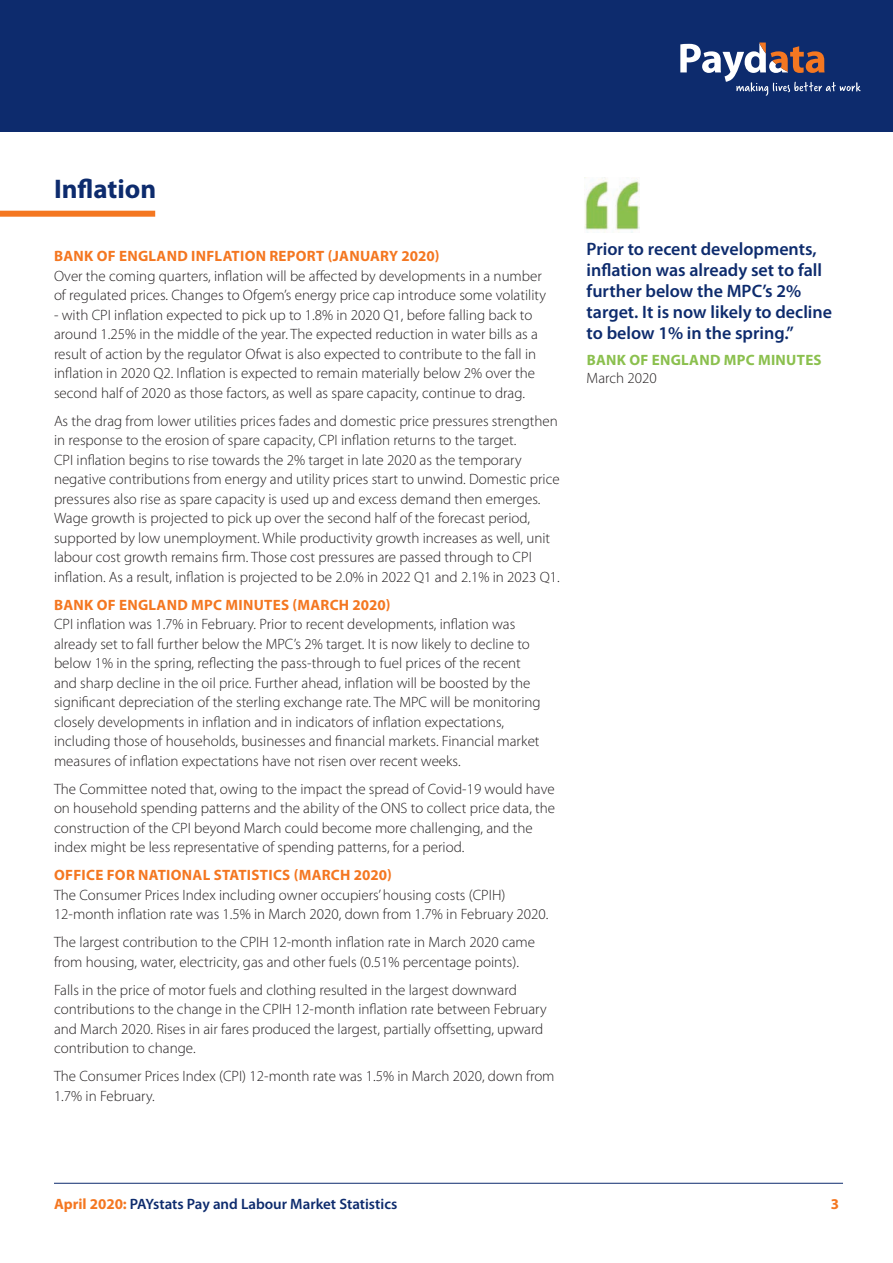
<style>
.page{position:relative;width:893px;height:1263px;background:#fff}
.page>*{position:absolute;margin:0;border:0;box-sizing:border-box;transform-origin:0 0}
.t1{font:700 27px "Myriad Pro";color:#0d2b6d}
.t2{font:600 18px/21px "Myriad Pro";color:#0d2b6d}
.t3{font:300 15px/19.5px "Myriad Pro";color:#231f20}
.t4{font:700 15px "Myriad Pro";letter-spacing:.02em;color:#f47721}
.t5{font:600 15px "Myriad Pro";color:#0d2b6d}
.t6{font:700 15px "Myriad Pro";letter-spacing:.02em;color:#8bc04e}
.s1{font-weight:700;color:#f47721}
</style>
<div class="page">
<div style="left:0;top:211px;width:155px;height:6px;background:#f47721"></div>
<img style="left:584px;top:178px;width:55px;height:54px">
<div style="left:0;top:0;width:893px;height:132px;background:#0d2b6d"></div>
<svg style="left:680px;top:43px;width:181px;height:53px"></svg>
<hr style="left:54px;top:1183px;width:789px;height:1px;background:#0d2b6d">
<p class="t1" style="left:54px;top:171px;width:104px">Inflation</p>
<p class="t4" style="left:54px;top:246px;width:387px">BANK OF ENGLAND INFLATION REPORT (JANUARY 2020)</p>
<p class="t3" style="left:54px;top:266px;width:493px">Over the coming quarters, inflation will be affected by developments in a number of regulated prices. Changes to Ofgem’s energy price cap introduce some volatility</p>
<p class="t3" style="left:54px;top:305px;width:485px">- with CPI inflation expected to pick up to 1.8% in 2020 Q1, before falling back to around 1.25% in the middle of the year. The expected reduction in water bills as a result of action by the regulator Ofwat is also expected to contribute to the fall in inflation in 2020 Q2. Inflation is expected to remain materially below 2% over the second half of 2020 as those factors, as well as spare capacity, continue to drag.</p>
<p class="t3" style="left:54px;top:411px;width:507px">As the drag from lower utilities prices fades and domestic price pressures strengthen in response to the erosion of spare capacity, CPI inflation returns to the target.<br>CPI inflation begins to rise towards the 2% target in late 2020 as the temporary negative contributions from energy and utility prices start to unwind. Domestic price pressures also rise as spare capacity is used up and excess demand then emerges.<br>Wage growth is projected to pick up over the second half of the forecast period, supported by low unemployment. While productivity growth increases as well, unit labour cost growth remains firm. Those cost pressures are passed through to CPI inflation. As a result, inflation is projected to be 2.0% in 2022 Q1 and 2.1% in 2023 Q1.</p>
<p class="t4" style="left:54px;top:595px;width:338px">BANK OF ENGLAND MPC MINUTES (MARCH 2020)</p>
<p class="t3" style="left:54px;top:614px;width:488px">CPI inflation was 1.7% in February. Prior to recent developments, inflation was already set to fall further below the MPC’s 2% target. It is now likely to decline to below 1% in the spring, reflecting the pass-through to fuel prices of the recent and sharp decline in the oil price. Further ahead, inflation will be boosted by the significant depreciation of the sterling exchange rate. The MPC will be monitoring closely developments in inflation and in indicators of inflation expectations, including those of households, businesses and financial markets. Financial market measures of inflation expectations have not risen over recent weeks.</p>
<p class="t3" style="left:54px;top:779px;width:503px">The Committee noted that, owing to the impact the spread of Covid-19 would have on household spending patterns and the ability of the ONS to collect price data, the construction of the CPI beyond March could become more challenging, and the index might be less representative of spending patterns, for a period.</p>
<p class="t4" style="left:54px;top:865px;width:339px">OFFICE FOR NATIONAL STATISTICS (MARCH 2020)</p>
<p class="t3" style="left:54px;top:885px;width:496px">The Consumer Prices Index including owner occupiers’ housing costs (CPIH)<br>12-month inflation rate was 1.5% in March 2020, down from 1.7% in February 2020.</p>
<p class="t3" style="left:54px;top:932px;width:483px">The largest contribution to the CPIH 12-month inflation rate in March 2020 came from housing, water, electricity, gas and other fuels (0.51% percentage points).</p>
<p class="t3" style="left:54px;top:980px;width:494px">Falls in the price of motor fuels and clothing resulted in the largest downward contributions to the change in the CPIH 12-month inflation rate between February and March 2020. Rises in air fares produced the largest, partially offsetting, upward contribution to change.</p>
<p class="t3" style="left:54px;top:1066px;width:502px">The Consumer Prices Index (CPI) 12-month rate was 1.5% in March 2020, down from<br>1.7% in February.</p>
<p class="t2" style="left:587px;top:237px;width:247px">Prior to recent developments, inflation was already set to fall further below the MPC’s 2% target. It is now likely to decline to below 1% in the spring.”</p>
<p class="t6" style="left:587px;top:350px;width:236px">BANK OF ENGLAND MPC MINUTES</p>
<p class="t3" style="left:587px;top:368px;width:72px">March 2020</p>
<p class="t5" style="left:54px;top:1195px;width:345px"><span class="s1">April 2020:</span> PAYstats Pay and Labour Market Statistics</p>
<p class="t4" style="left:831px;top:1194px;width:10px">3</p>
</div>
